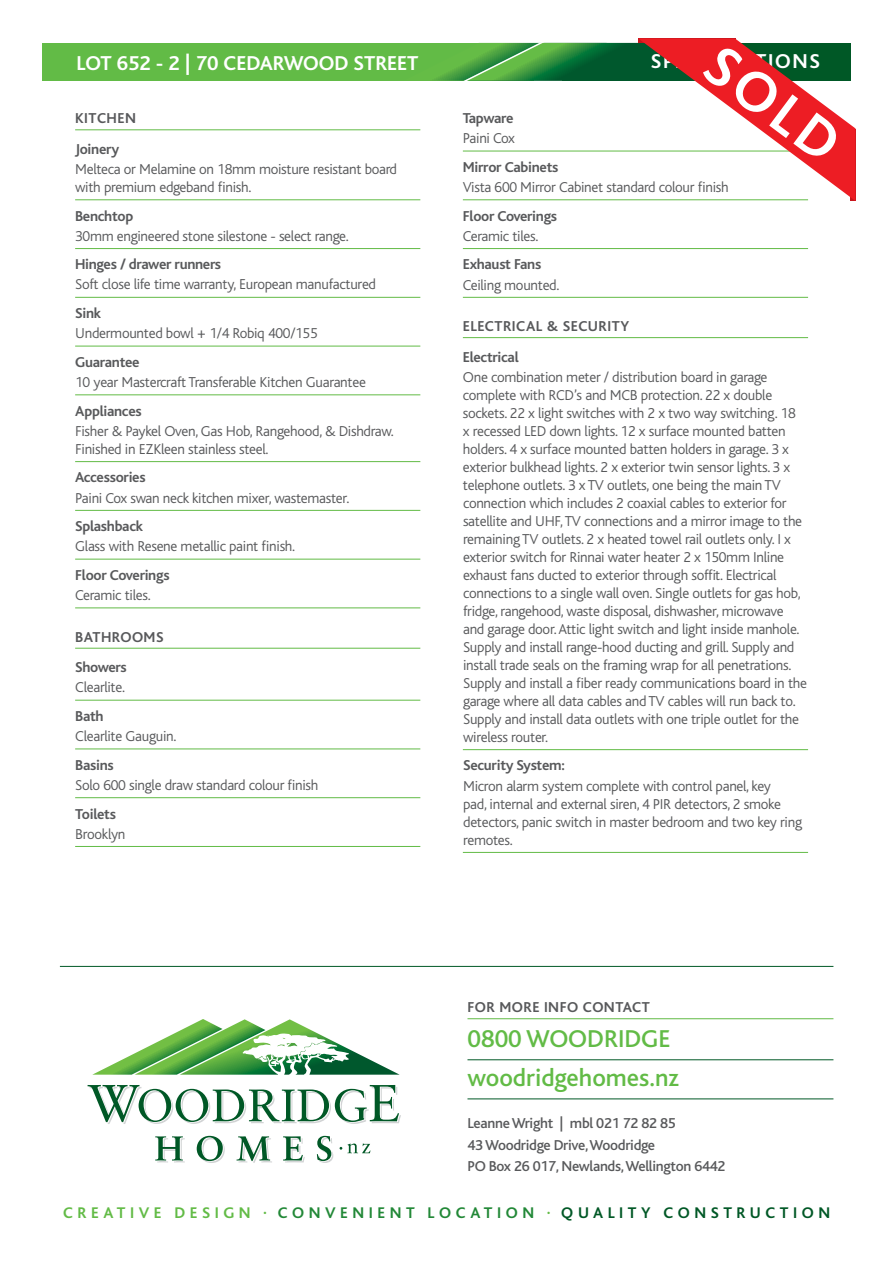
<style>
.page{position:relative;width:893px;height:1263px;background:#fff}
.page>*{position:absolute;margin:0;border:0;box-sizing:border-box;transform-origin:0 0}
.t1{font:500 25.5px/39.2px "Bliss";color:#62bb46}
.t2{font:700 21px "Bliss";color:#fff}
.t3{font:700 21px "Bliss";letter-spacing:.08em;color:#fff}
.t4{font:700 16.2px "Bliss";letter-spacing:.28em;color:#005826}
.t5{font:300 15px/18px "Bliss";letter-spacing:-.02em;color:#58595b}
.t6{font:700 15px/30.8px "Bliss";letter-spacing:-.02em;color:#58595b}
.t7{font:500 15px/21.6px "Bliss";letter-spacing:-.02em;color:#58595b}
.t8{font:700 15px/30.8px "Bliss";letter-spacing:.03em;color:#58595b}
.t9{font:700 15px/30.8px "Bliss";letter-spacing:.005em;color:#58595b}
.s1{color:#62bb46}
.s2{font-size:9.75px;color:#62bb46}
.s3{color:#228837}
</style>
<div class="page">
<hr style="left:60px;top:966px;width:773px;height:1px;background:#005826">
<hr style="left:467px;top:1018px;width:366px;height:1px;background:#62bb46">
<hr style="left:467px;top:1059px;width:366px;height:1px;background:#005826">
<hr style="left:467px;top:1099px;width:366px;height:1px;background:#005826">
<div style="left:43px;top:43px;width:491px;height:38px;background:#62bb46"></div>
<svg style="left:92px;top:1019px;width:234px;height:56px"></svg>
<svg style="left:88px;top:1085px;width:313px;height:78px"></svg>
<hr style="left:75px;top:129px;width:345px;height:1px;background:#62bb46">
<hr style="left:75px;top:200px;width:345px;height:1px;background:#62bb46">
<hr style="left:75px;top:248px;width:345px;height:1px;background:#62bb46">
<hr style="left:75px;top:297px;width:345px;height:1px;background:#62bb46">
<hr style="left:75px;top:346px;width:345px;height:1px;background:#62bb46">
<hr style="left:75px;top:395px;width:345px;height:1px;background:#62bb46">
<hr style="left:75px;top:461px;width:345px;height:1px;background:#62bb46">
<hr style="left:75px;top:510px;width:345px;height:1px;background:#62bb46">
<hr style="left:75px;top:559px;width:345px;height:1px;background:#62bb46">
<hr style="left:75px;top:608px;width:345px;height:1px;background:#62bb46">
<hr style="left:75px;top:648px;width:345px;height:1px;background:#62bb46">
<hr style="left:75px;top:700px;width:345px;height:1px;background:#62bb46">
<hr style="left:75px;top:749px;width:345px;height:1px;background:#62bb46">
<hr style="left:75px;top:797px;width:345px;height:1px;background:#62bb46">
<hr style="left:75px;top:846px;width:345px;height:1px;background:#62bb46">
<hr style="left:463px;top:248px;width:345px;height:1px;background:#62bb46">
<hr style="left:463px;top:297px;width:345px;height:1px;background:#62bb46">
<hr style="left:463px;top:337px;width:345px;height:1px;background:#62bb46">
<hr style="left:463px;top:749px;width:345px;height:1px;background:#62bb46">
<hr style="left:463px;top:852px;width:345px;height:1px;background:#62bb46">
<svg style="left:404px;top:38px;width:451px;height:163px"></svg>
<h2 class="t2" style="left:77px;top:52px;width:343px">LOT 652 - 2 | 70 CEDARWOOD STREET</h2>
<p class="t9" style="left:75px;top:103px;width:62px">KITCHEN<br>Joinery</p>
<p class="t5" style="left:75px;top:160px;width:323px">Melteca or Melamine on 18mm moisture resistant board with premium edgeband finish.</p>
<p class="t6" style="left:75px;top:201px;width:60px">Benchtop</p>
<p class="t5" style="left:75px;top:227px;width:275px">30mm engineered stone silestone - select range.</p>
<p class="t6" style="left:75px;top:249px;width:147px">Hinges / drawer runners</p>
<p class="t5" style="left:75px;top:276px;width:302px">Soft close life time warranty, European manufactured</p>
<p class="t6" style="left:75px;top:298px;width:27px">Sink</p>
<p class="t5" style="left:75px;top:325px;width:244px">Undermounted bowl + 1/4 Robiq 400/155</p>
<p class="t6" style="left:75px;top:347px;width:66px">Guarantee</p>
<p class="t5" style="left:75px;top:373px;width:292px">10 year Mastercraft Transferable Kitchen Guarantee</p>
<p class="t6" style="left:75px;top:396px;width:68px">Appliances</p>
<p class="t5" style="left:75px;top:422px;width:320px">Fisher &amp; Paykel Oven, Gas Hob, Rangehood, &amp; Dishdraw.<br>Finished in EZKleen stainless steel.</p>
<p class="t6" style="left:75px;top:462px;width:72px">Accessories</p>
<p class="t5" style="left:75px;top:489px;width:276px">Paini Cox swan neck kitchen mixer, wastemaster.</p>
<p class="t6" style="left:75px;top:511px;width:69px">Splashback</p>
<p class="t5" style="left:75px;top:538px;width:221px">Glass with Resene metallic paint finish.</p>
<p class="t6" style="left:75px;top:560px;width:96px">Floor Coverings</p>
<p class="t5" style="left:75px;top:586px;width:77px">Ceramic tiles.</p>
<p class="t6" style="left:75px;top:621px;width:90px">BATHROOMS<br>Showers</p>
<p class="t5" style="left:75px;top:679px;width:51px">Clearlite.</p>
<p class="t6" style="left:75px;top:701px;width:30px">Bath</p>
<p class="t5" style="left:75px;top:727px;width:103px">Clearlite Gauguin.</p>
<p class="t6" style="left:75px;top:750px;width:40px">Basins</p>
<p class="t5" style="left:75px;top:776px;width:245px">Solo 600 single draw standard colour finish</p>
<p class="t6" style="left:75px;top:799px;width:42px">Toilets</p>
<p class="t5" style="left:75px;top:825px;width:52px">Brooklyn</p>
<h2 class="t3" style="left:651px;top:50px;width:171px">SPECIFICATIONS</h2>
<p class="t6" style="left:463px;top:103px;width:52px">Tapware</p>
<p class="t5" style="left:463px;top:130px;width:53px">Paini Cox</p>
<p class="t6" style="left:463px;top:152px;width:97px">Mirror Cabinets</p>
<p class="t5" style="left:463px;top:178px;width:267px">Vista 600 Mirror Cabinet standard colour finish</p>
<p class="t6" style="left:463px;top:201px;width:96px">Floor Coverings</p>
<p class="t5" style="left:463px;top:227px;width:77px">Ceramic tiles.</p>
<p class="t6" style="left:463px;top:249px;width:80px">Exhaust Fans</p>
<p class="t5" style="left:463px;top:276px;width:98px">Ceiling mounted.</p>
<p class="t8" style="left:463px;top:311px;width:168px">ELECTRICAL &amp; SECURITY<br>Electrical</p>
<p class="t5" style="left:463px;top:368px;width:346px">One combination meter / distribution board in garage complete with RCD’s and MCB protection. 22 x double sockets. 22 x light switches with 2 x two way switching. 18<br>x recessed LED down lights. 12 x surface mounted batten holders. 4 x surface mounted batten holders in garage. 3 x exterior bulkhead lights. 2 x exterior twin sensor lights. 3 x telephone outlets. 3 x TV outlets, one being the main TV connection which includes 2 coaxial cables to exterior for satellite and UHF, TV connections and a mirror image to the remaining TV outlets. 2 x heated towel rail outlets only. I x exterior switch for Rinnai water heater 2 x 150mm Inline exhaust fans ducted to exterior through soffit. Electrical connections to a single wall oven. Single outlets for gas hob, fridge, rangehood, waste disposal, dishwasher, microwave and garage door. Attic light switch and light inside manhole.<br>Supply and install range-hood ducting and grill. Supply and install trade seals on the framing wrap for all penetrations.<br>Supply and install a fiber ready communications board in the garage where all data cables and TV cables will run back to.<br>Supply and install data outlets with one triple outlet for the wireless router.</p>
<p class="t6" style="left:463px;top:750px;width:103px">Security System:</p>
<p class="t5" style="left:463px;top:777px;width:340px">Micron alarm system complete with control panel, key<br>pad, internal and external siren, 4 PIR detectors, 2 smoke detectors, panic switch in master bedroom and two key ring remotes.</p>
<p class="t8" style="left:467px;top:992px;width:184px">FOR MORE INFO CONTACT</p>
<h1 class="t1" style="left:467px;top:1019px;width:213px">0800 WOODRIDGE woodridgehomes.nz</h1>
<p class="t7" style="left:467px;top:1112px;width:259px">Leanne Wright | mbl 021 72 82 85<br>43 Woodridge Drive, Woodridge<br>PO Box 26 017, Newlands, Wellington 6442</p>
<p class="t4" style="left:63px;top:1204px;width:768px"><span class="s1">CREATIVE DESIGN</span> <span class="s2">•</span> <span class="s3">CONVENIENT LOCATION</span> <span class="s2">•</span> QUALITY CONSTRUCTION</p>
</div>
